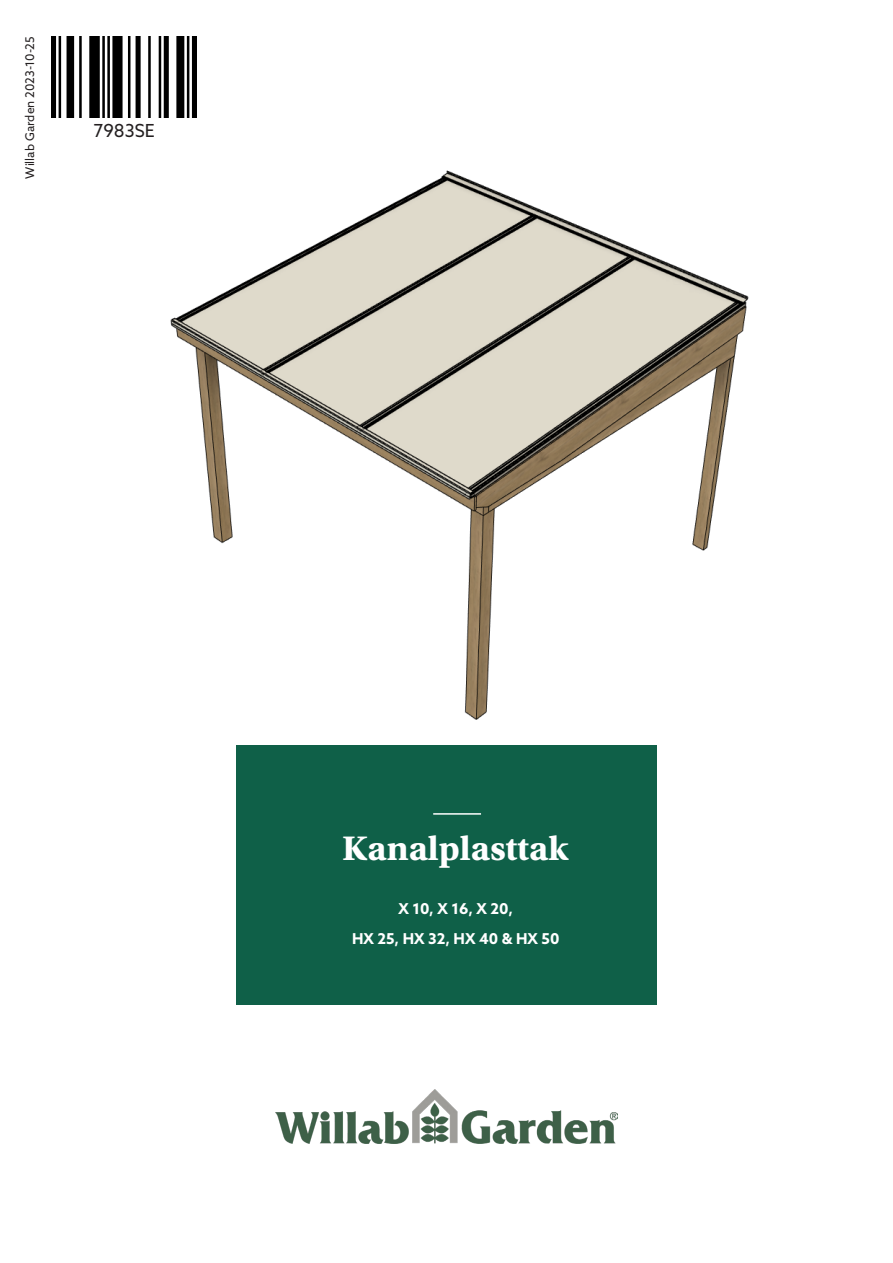
<style>
.page{position:relative;width:893px;height:1263px;background:#fff}
.page>*{position:absolute;margin:0;border:0;box-sizing:border-box;transform-origin:0 0}
.t1{font:36px "Utopia Std Bold Capt";color:#fff}
.t2{font:18px "Azo Sans";color:#231f20}
.t3{font:700 15px "Azo Sans";color:#fff}
.t4{font:12px "Azo Sans";color:#231f20}
</style>
<div class="page">
<div style="left:236px;top:745px;width:421px;height:260px;background:#0f6048"></div>
<img style="left:275px;top:1089px;width:343px;height:54px">
<img style="left:170px;top:170px;width:579px;height:550px">
<hr style="left:433px;top:813px;width:48px;height:2px;background:#fff">
<img style="left:51px;top:36px;width:146px;height:82px">
<p class="t4" style="left:22px;top:179px;width:144px;rotate:-90deg">Willab Garden 2023-10-25</p>
<p class="t2" style="left:93px;top:119px;width:63px">7983SE</p>
<p class="t1" style="left:342px;top:827px;width:229px">Kanalplasttak</p>
<p class="t3" style="left:398px;top:898px;width:116px">X 10, X 16, X 20,</p>
<p class="t3" style="left:352px;top:928px;width:209px">HX 25, HX 32, HX 40 &amp; HX 50</p>
</div>
